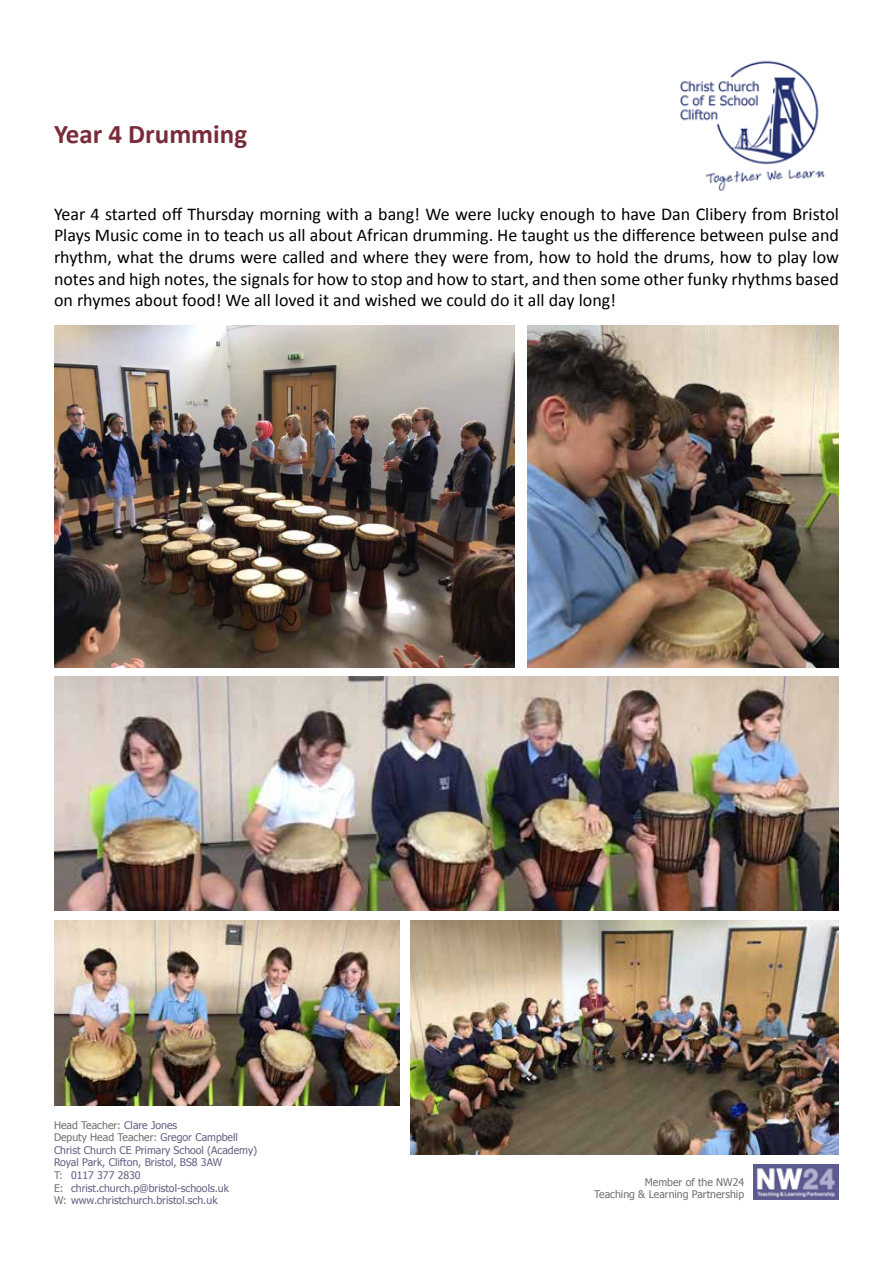
<style>
.page{position:relative;width:893px;height:1263px;background:#fff}
.page>*{position:absolute;margin:0;border:0;box-sizing:border-box;transform-origin:0 0}
.t1{font:700 27px "Calibri";color:#7a2b3a}
.t2{font:18px/21.6px "Calibri";color:#000;text-align:justify}
.t3{font:10.5px/12.6px "Tahoma";color:#635f85}
.t4{font:10.5px/12.6px "Tahoma";color:#706f6f;text-align:right}
.s1{color:#706f6f}
</style>
<div class="page">
<img style="left:680px;top:60px;width:145px;height:131px">
<img style="left:754px;top:1165px;width:85px;height:35px">
<img style="left:54px;top:325px;width:460px;height:343px">
<img style="left:527px;top:325px;width:312px;height:343px">
<img style="left:54px;top:676px;width:785px;height:234px">
<img style="left:410px;top:921px;width:429px;height:233px">
<img style="left:54px;top:921px;width:346px;height:185px">
<h1 class="t1" style="left:54px;top:117px;width:195px">Year 4 Drumming</h1>
<p class="t2" style="left:54px;top:203px;width:786px">Year 4 started off Thursday morning with a bang! We were lucky enough to have Dan Clibery from Bristol Plays Music come in to teach us all about African drumming. He taught us the difference between pulse and rhythm, what the drums were called and where they were from, how to hold the drums, how to play low notes and high notes, the signals for how to stop and how to start, and then some other funky rhythms based on rhymes about food! We all loved it and wished we could do it all day long!</p>
<p class="t3" style="left:54px;top:1118px;width:205px"><span class="s1">Head Teacher:</span> Clare Jones<br><span class="s1">Deputy Head Teacher:</span> Gregor Campbell Christ Church CE Primary School (Academy)<br>Royal Park, Clifton, Bristol, BS8 3AW<br><span class="s1">T:</span> 0117 377 2830<br><span class="s1">E:</span> christ.church.p@bristol-schools.uk<br><span class="s1">W:</span> www.christchurch.bristol.sch.uk</p>
<p class="t4" style="left:594px;top:1175px;width:152px">Member of the NW24<br>Teaching &amp; Learning Partnership</p>
</div>
